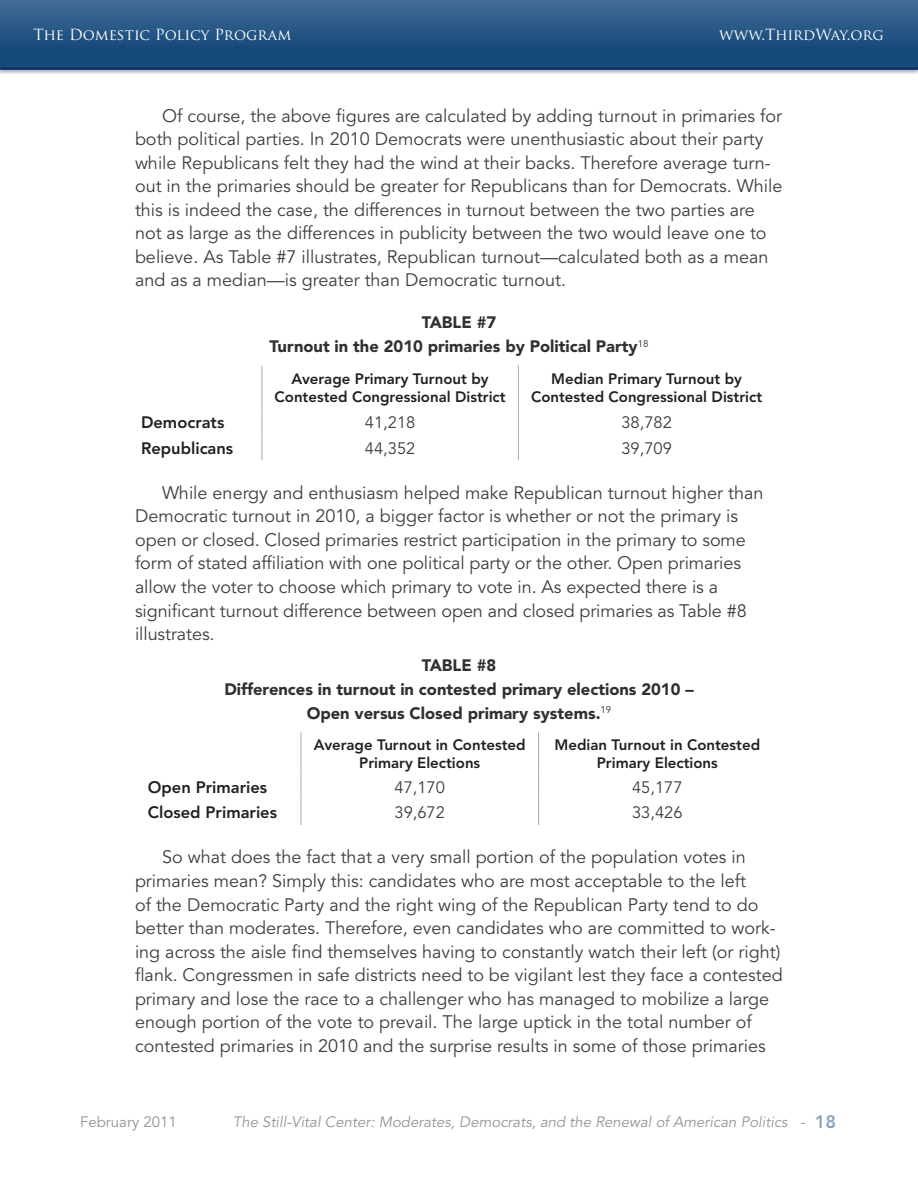
<style>
.page{position:relative;width:918px;height:1188px;background:#fff}
.page>*{position:absolute;margin:0;border:0;box-sizing:border-box;transform-origin:0 0}
.Body_Text{font:18px/23.5px "Avenir LT Std";color:#3e3e3f}
.GRAPHIC_Header{font:900 16.5px/24px "Avenir LT Std";color:#312f30;text-align:center}
.Table_Head{font:800 16.5px "Avenir LT Std";color:#231f20}
.Table_Body{font:16.5px "Avenir LT Std";color:#3e3e3f}
.Table_Head-2{font:800 15px/18px "Avenir LT Std";color:#231f20;text-align:center}
.t1{font:italic 15px "Avenir LT Std";color:#939598}
.t2{font:15px "Trajan Pro";color:#fff}
.t3{font:15px "Trajan Pro";letter-spacing:-.02em;color:#fff}
.t4{font:15px "Avenir LT Std";color:#939598}
.s1{font-style:normal}
.s2{font-weight:800;font-style:normal;font-size:18px;color:#8ba5be}
</style>
<div class="page">
<div style="left:0;top:0;width:918px;height:75px;background:#231f20;opacity:.4"></div>
<div style="left:0;top:0;width:918px;height:69px;background:linear-gradient(to bottom,#406a93,#0d4276)"></div>
<hr style="left:0;top:68px;width:918px;height:1px;background:#142c52">
<hr style="left:262px;top:366px;width:1px;height:42px;background:#a8a9ad">
<hr style="left:518px;top:366px;width:1px;height:42px;background:#a8a9ad">
<svg style="left:262px;top:408px;width:1px;height:52px"></svg>
<svg style="left:518px;top:408px;width:1px;height:52px"></svg>
<hr style="left:301px;top:732px;width:1px;height:42px;background:#a8a9ad">
<hr style="left:538px;top:732px;width:1px;height:42px;background:#a8a9ad">
<svg style="left:301px;top:774px;width:1px;height:51px"></svg>
<svg style="left:538px;top:774px;width:1px;height:51px"></svg>
<p class="t2" style="left:34px;top:25px;width:259px">The Domestic Policy Program</p>
<p class="t3" style="left:719px;top:25px;width:166px">www.ThirdWay.org</p>
<p class="Body_Text" style="left:135px;top:104px;width:649px;text-indent:27px">Of course, the above figures are calculated by adding turnout in primaries for both political parties. In 2010 Democrats were unenthusiastic about their party while Republicans felt they had the wind at their backs. Therefore average turn&shy;out in the primaries should be greater for Republicans than for Democrats. While this is indeed the case, the differences in turnout between the two parties are not as large as the differences in publicity between the two would leave one to believe. As Table #7 illustrates, Republican turnout—calculated both as a mean and as a median—is greater than Democratic turnout.</p>
<p class="GRAPHIC_Header" style="left:270px;top:310px;width:380px">TABLE #7<br>Turnout in the 2010 primaries by Political Party<sup>18</sup></p>
<p class="Table_Head-2" style="left:275px;top:369px;width:233px">Average Primary Turnout by<br>Contested Congressional District</p>
<p class="Table_Head-2" style="left:531px;top:369px;width:233px">Median Primary Turnout by<br>Contested Congressional District</p>
<p class="Table_Head" style="left:141px;top:412px;width:85px">Democrats</p>
<p class="Table_Body" style="left:365px;top:412px;width:52px">41,218</p>
<p class="Table_Body" style="left:621px;top:412px;width:52px">38,782</p>
<p class="Table_Head" style="left:141px;top:438px;width:94px">Republicans</p>
<p class="Table_Body" style="left:365px;top:438px;width:52px">44,352</p>
<p class="Table_Body" style="left:621px;top:438px;width:52px">39,709</p>
<p class="Body_Text" style="left:135px;top:481px;width:630px;text-indent:27px">While energy and enthusiasm helped make Republican turnout higher than Democratic turnout in 2010, a bigger factor is whether or not the primary is open or closed. Closed primaries restrict participation in the primary to some form of stated affiliation with one political party or the other. Open primaries allow the voter to choose which primary to vote in. As expected there is a significant turnout difference between open and closed primaries as Table #8 illustrates.</p>
<p class="GRAPHIC_Header" style="left:224px;top:653px;width:471px">TABLE #8<br>Differences in turnout in contested primary elections 2010 –<br>Open versus Closed primary systems.<sup>19</sup></p>
<p class="Table_Head-2" style="left:314px;top:736px;width:213px">Average Turnout in Contested<br>Primary Elections</p>
<p class="Table_Head-2" style="left:555px;top:736px;width:207px">Median Turnout in Contested<br>Primary Elections</p>
<p class="Table_Head" style="left:148px;top:777px;width:121px">Open Primaries</p>
<p class="Table_Body" style="left:395px;top:778px;width:52px">47,170</p>
<p class="Table_Body" style="left:632px;top:778px;width:52px">45,177</p>
<p class="Table_Head" style="left:148px;top:803px;width:131px">Closed Primaries</p>
<p class="Table_Body" style="left:395px;top:803px;width:52px">39,672</p>
<p class="Table_Body" style="left:632px;top:803px;width:52px">33,426</p>
<p class="Body_Text" style="left:135px;top:846px;width:649px;text-indent:27px">So what does the fact that a very small portion of the population votes in primaries mean? Simply this: candidates who are most acceptable to the left<br>of the Democratic Party and the right wing of the Republican Party tend to do better than moderates. Therefore, even candidates who are committed to work&shy;ing across the aisle find themselves having to constantly watch their left (or right) flank. Congressmen in safe districts need to be vigilant lest they face a contested primary and lose the race to a challenger who has managed to mobilize a large enough portion of the vote to prevail. The large uptick in the total number of contested primaries in 2010 and the surprise results in some of those primaries</p>
<p class="t4" style="left:80px;top:1113px;width:98px">February 2011</p>
<p class="t1" style="left:233px;top:1113px;width:605px">The Still-Vital Center: Moderates, Democrats, and the Renewal of American Politics <span class="s1">-</span> <span class="s2">18</span></p>
</div>
